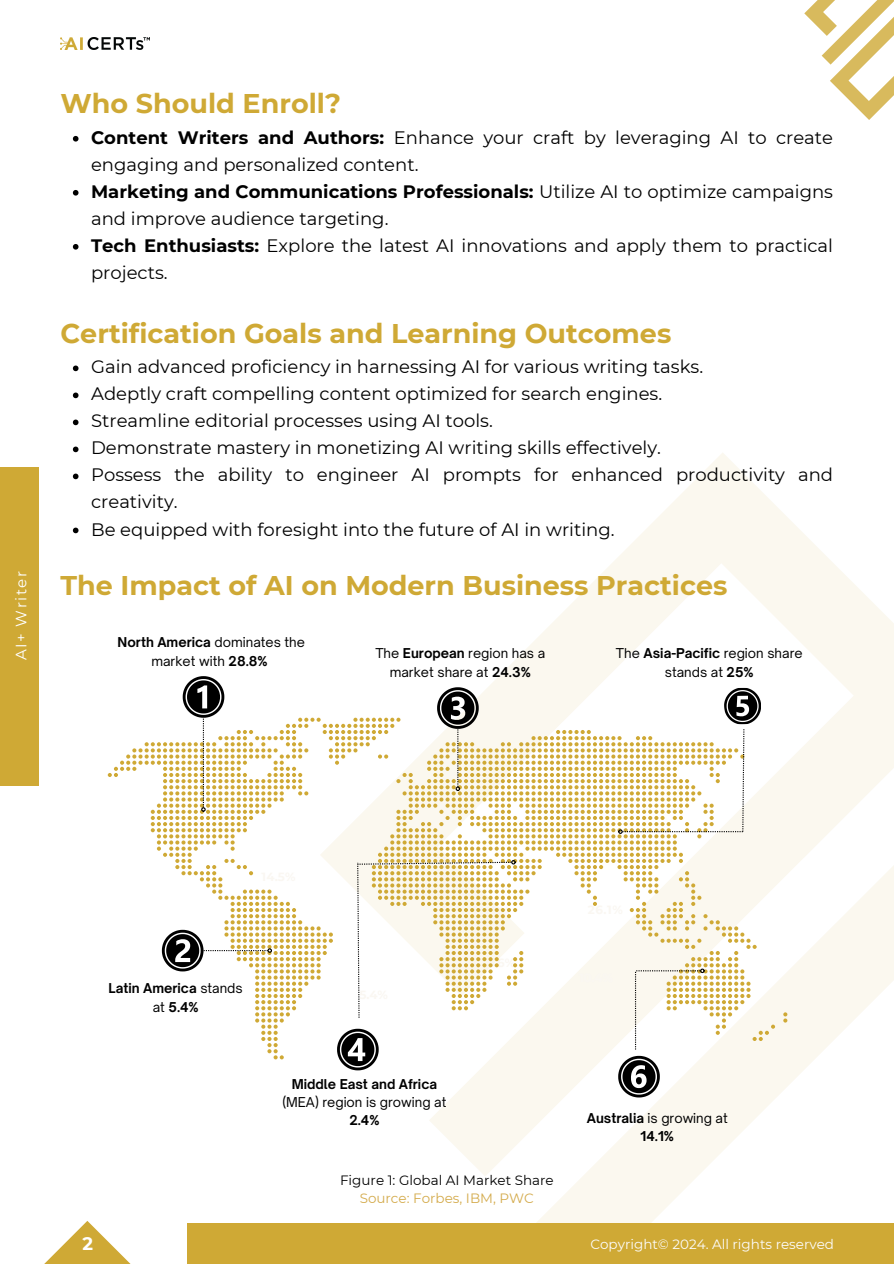
<style>
.page{position:relative;width:894px;height:1264px;background:#fff}
.page>*{position:absolute;margin:0;border:0;box-sizing:border-box;transform-origin:0 0}
.t1{font:700 27px "Montserrat";color:#cfa935}
.t2{font:18px/27px "Montserrat";color:#000}
.t3{font:700 18px "Montserrat";color:#fff}
.t4{font:15px "Montserrat";letter-spacing:.1em;color:#fff}
.t5{font:13.5px/18px "Montserrat";color:#000;text-align:center}
.t6{font:13.5px "Montserrat";color:#fdfdfd}
.t7{font:13.05px/18.1px "Open Sauce One";color:#000;text-align:center}
.t8{font:700 13.05px/18.1px "Open Sauce One";color:#000;text-align:center}
.s1{font-weight:700}
.s2{font-weight:400}
.s3{color:#d4ab4c}
</style>
<div class="page">
<svg style="left:429px;top:453px;width:464px;height:718px"></svg>
<svg style="left:480px;top:794px;width:413px;height:428px"></svg>
<svg style="left:45px;top:1221px;width:85px;height:42px"></svg>
<div style="left:187px;top:1222px;width:706px;height:41px;background:#cfa935"></div>
<div style="left:0;top:467px;width:39px;height:318px;background:#cfa935"></div>
<img style="left:60px;top:37px;width:89px;height:13px">
<svg style="left:804px;top:0;width:89px;height:120px"></svg>
<svg style="left:73px;top:136px;width:5px;height:5px"></svg>
<svg style="left:73px;top:190px;width:5px;height:5px"></svg>
<svg style="left:73px;top:244px;width:5px;height:5px"></svg>
<svg style="left:73px;top:365px;width:5px;height:6px"></svg>
<svg style="left:73px;top:392px;width:5px;height:6px"></svg>
<svg style="left:73px;top:419px;width:5px;height:6px"></svg>
<svg style="left:73px;top:446px;width:5px;height:6px"></svg>
<svg style="left:73px;top:473px;width:5px;height:6px"></svg>
<svg style="left:73px;top:527px;width:5px;height:6px"></svg>
<svg style="left:783px;top:1012px;width:4px;height:10px"></svg>
<svg style="left:108px;top:676px;width:666px;height:421px"></svg>
<p class="t4" style="left:12px;top:660px;width:91px;rotate:-90deg">AI+ Writer</p>
<p class="t1" style="left:60px;top:87px;width:282px">Who Should Enroll?</p>
<p class="t2" style="left:91px;top:124px;width:743px"><span class="s1">Content Writers and Authors:</span> Enhance your craft by leveraging AI to create engaging and personalized content.</p>
<p class="t2" style="left:91px;top:178px;width:743px"><span class="s1">Marketing and Communications Professionals:</span> Utilize AI to optimize campaigns and improve audience targeting.</p>
<h1 class="t2" style="left:91px;top:232px;width:743px"><span class="s1">Tech Enthusiasts:</span> Explore the latest AI innovations and apply them to practical projects.</h1>
<p class="t1" style="left:60px;top:317px;width:612px">Certification Goals and Learning Outcomes</p>
<p class="t2" style="left:91px;top:353px;width:613px">Gain advanced proficiency in harnessing AI for various writing tasks.</p>
<p class="t2" style="left:91px;top:380px;width:572px">Adeptly craft compelling content optimized for search engines.</p>
<p class="t2" style="left:91px;top:407px;width:403px">Streamline editorial processes using AI tools.</p>
<p class="t2" style="left:91px;top:434px;width:571px">Demonstrate mastery in monetizing AI writing skills effectively.</p>
<p class="t2" style="left:91px;top:461px;width:743px">Possess the ability to engineer AI prompts for enhanced productivity and creativity.</p>
<p class="t2" style="left:91px;top:515px;width:525px">Be equipped with foresight into the future of AI in writing.</p>
<p class="t1" style="left:60px;top:568px;width:668px">The Impact of AI on Modern Business Practices</p>
<h4 class="t7" style="left:118px;top:633px;width:189px"><span class="s1">North America</span> dominates the market with <span class="s1">28.8%</span></h4>
<p class="t7" style="left:375px;top:644px;width:171px">The <span class="s1">European</span> region has a market share at <span class="s1">24.3%</span></p>
<h3 class="t7" style="left:615px;top:644px;width:188px">The <span class="s1">Asia-Pacific</span> region share stands at <span class="s1">25%</span></h3>
<h4 class="t8" style="left:109px;top:979px;width:136px">Latin America <span class="s2">stands at</span> 5.4%</h4>
<h1 class="t8" style="left:282px;top:1074px;width:165px">Middle East and Africa <span class="s2">(MEA) region is growing at<br></span>2.4%</h1>
<h3 class="t5" style="left:340px;top:1171px;width:215px">Figure 1: Global AI Market Share<br><span class="s3">Source: Forbes, IBM, PWC</span></h3>
<p class="t8" style="left:586px;top:1109px;width:142px;line-height:17.2px">Australia <span class="s2">is growing at<br></span>14.1%</p>
<p class="t3" style="left:82px;top:1232px;width:12px">2</p>
<h1 class="t6" style="left:590px;top:1235px;width:245px">Copyright© 2024. All rights reserved</h1>
</div>
